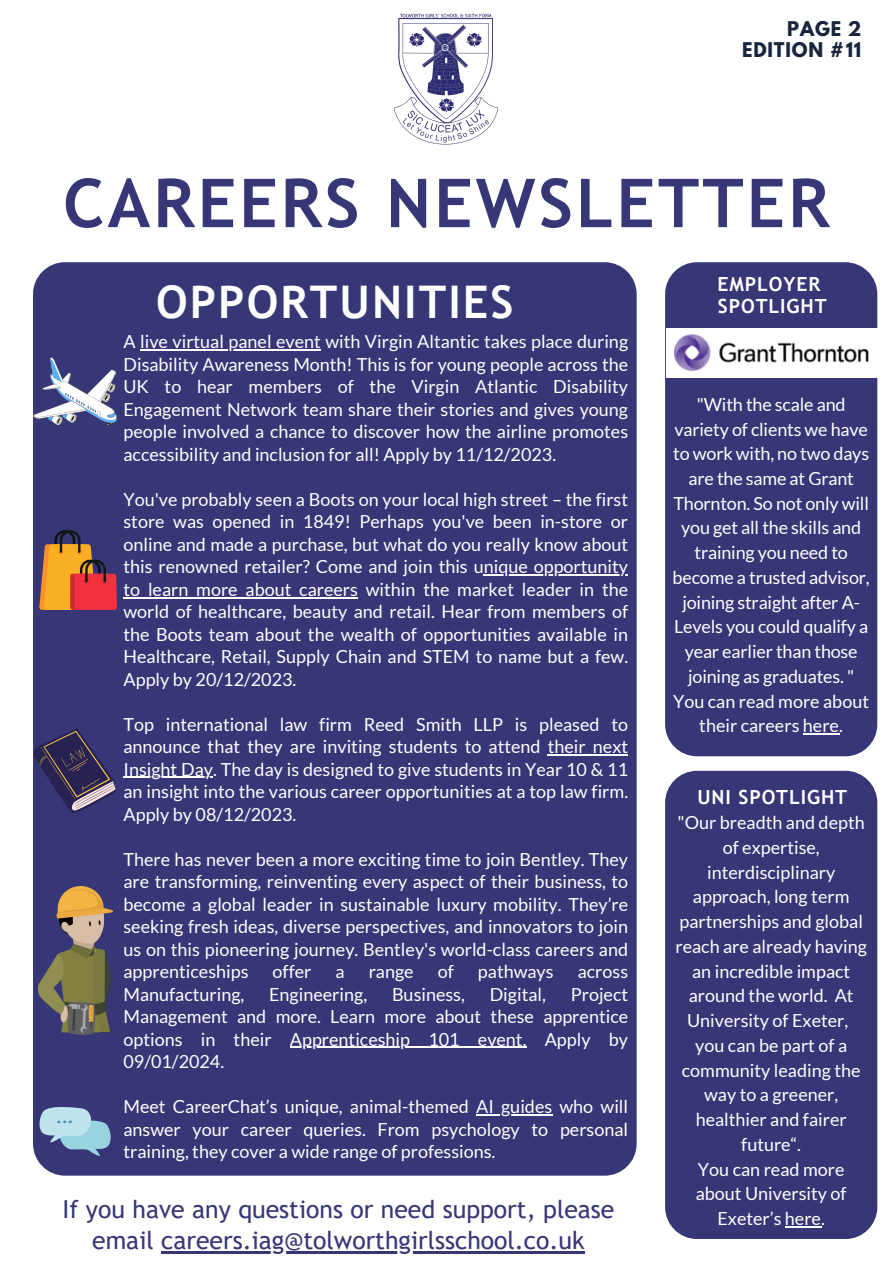
<style>
.page{position:relative;width:893px;height:1264px;background:#fff}
.page>*{position:absolute;margin:0;border:0;box-sizing:border-box;transform-origin:0 0}
.t1{font:700 67.5px "Trebuchet MS";letter-spacing:.045em;color:#373677}
.t2{font:700 45px "Trebuchet MS";letter-spacing:.045em;color:#fff}
.t3{font:24.75px/31.5px "Trebuchet MS";color:#373677;text-align:center}
.t4{font:700 19.5px "Trebuchet MS";letter-spacing:.045em;color:#fff}
.t5{font:18px/22.5px "Lato";color:#fff;text-align:justify}
.t6{font:700 18px "League Spartan";letter-spacing:.045em;color:#18253b}
</style>
<div class="page">
<div style="left:33px;top:262px;width:603px;height:913px;background:#373677;border-radius:32px"></div>
<div style="left:665px;top:262px;width:212px;height:494px;background:#373677;border-radius:32px"></div>
<div style="left:665px;top:770px;width:212px;height:468px;background:#373677;border-radius:32px"></div>
<hr style="left:161px;top:1251px;width:423px;height:2px;background:#373677">
<img style="left:394px;top:13px;width:104px;height:132px">
<svg style="left:33px;top:357px;width:84px;height:69px"></svg>
<svg style="left:39px;top:530px;width:78px;height:80px"></svg>
<svg style="left:34px;top:728px;width:83px;height:84px"></svg>
<img style="left:38px;top:886px;width:74px;height:148px">
<hr style="left:140px;top:349px;width:181px;height:2px;background:#fff">
<hr style="left:483px;top:574px;width:145px;height:1px;background:#fff">
<hr style="left:123px;top:597px;width:235px;height:1px;background:#fff">
<hr style="left:547px;top:754px;width:81px;height:1px;background:#fff">
<hr style="left:123px;top:777px;width:90px;height:1px;background:#fff">
<hr style="left:290px;top:1046px;width:236px;height:1px;background:#fff">
<hr style="left:476px;top:1114px;width:76px;height:1px;background:#fff">
<svg style="left:39px;top:1107px;width:72px;height:49px"></svg>
<img style="left:666px;top:328px;width:211px;height:49px">
<hr style="left:802px;top:733px;width:37px;height:1px;background:#fff">
<hr style="left:784px;top:1226px;width:37px;height:1px;background:#fff">
<p class="t6" style="left:787px;top:20px;width:76px">PAGE 2</p>
<p class="t6" style="left:742px;top:40px;width:121px">EDITION #11</p>
<p class="t1" style="left:63px;top:164px;width:767px">CAREERS NEWSLETTER</p>
<p class="t2" style="left:156px;top:276px;width:359px">OPPORTUNITIES</p>
<p class="t5" style="left:123px;top:330px;width:506px">A live virtual panel event with Virgin Altantic takes place during Disability Awareness Month! This is for young people across the UK to hear members of the Virgin Atlantic Disability Engagement Network team share their stories and gives young people involved a chance to discover how the airline promotes accessibility and inclusion for all! Apply by 11/12/2023.</p>
<p class="t5" style="left:123px;top:487px;width:506px">You've probably seen a Boots on your local high street – the first store was opened in 1849! Perhaps you've been in-store or online and made a purchase, but what do you really know about this renowned retailer? Come and join this unique opportunity to learn more about careers within the market leader in the world of healthcare, beauty and retail. Hear from members of the Boots team about the wealth of opportunities available in Healthcare, Retail, Supply Chain and STEM to name but a few.<br>Apply by 20/12/2023.</p>
<p class="t5" style="left:123px;top:712px;width:506px">Top international law firm Reed Smith LLP is pleased to announce that they are inviting students to attend their next Insight Day. The day is designed to give students in Year 10 &amp; 11 an insight into the various career opportunities at a top law firm.<br>Apply by 08/12/2023.</p>
<p class="t5" style="left:123px;top:847px;width:506px">There has never been a more exciting time to join Bentley. They are transforming, reinventing every aspect of their business, to become a global leader in sustainable luxury mobility. They’re seeking fresh ideas, diverse perspectives, and innovators to join us on this pioneering journey. Bentley's world-class careers and apprenticeships</p>
<p class="t5" style="left:272px;top:960px;width:40px">offer</p>
<p class="t5" style="left:335px;top:960px;width:11px">a</p>
<p class="t5" style="left:368px;top:960px;width:46px">range</p>
<p class="t5" style="left:438px;top:960px;width:18px">of</p>
<p class="t5" style="left:478px;top:960px;width:77px">pathways</p>
<p class="t5" style="left:577px;top:960px;width:52px">across</p>
<p class="t5" style="left:123px;top:982px;width:122px">Manufacturing,</p>
<p class="t5" style="left:269px;top:982px;width:99px">Engineering,</p>
<p class="t5" style="left:392px;top:982px;width:74px">Business,</p>
<p class="t5" style="left:489px;top:982px;width:58px">Digital,</p>
<p class="t5" style="left:123px;top:982px;width:506px;text-indent:447px">Project Management and more. Learn more about these apprentice options in their Apprenticeship 101 event. Apply by 09/01/2024.</p>
<p class="t5" style="left:123px;top:1094px;width:506px">Meet CareerChat’s unique, animal-themed AI guides who will answer your career queries. From psychology to personal training, they cover a wide range of professions.</p>
<p class="t3" style="left:62px;top:1192px;width:553px">If you have any questions or need support, please email careers.iag@tolworthgirlsschool.co.uk</p>
<p class="t4" style="left:717px;top:272px;width:104px">EMPLOYER</p>
<p class="t4" style="left:718px;top:295px;width:110px">SPOTLIGHT</p>
<p class="t5" style="left:672px;top:391px;width:199px;line-height:24.8px;text-align:center">"With the scale and variety of clients we have to work with, no two days are the same at Grant<br>Thornton. So not only will you get all the skills and training you need to become a trusted advisor, joining straight after A-<br>Levels you could qualify a year earlier than those joining as graduates. "</p>
<p class="t5" style="left:673px;top:688px;width:197px;line-height:24.8px;text-align:center">You can read more about their careers here.</p>
<p class="t4" style="left:697px;top:785px;width:151px">UNI SPOTLIGHT</p>
<p class="t5" style="left:675px;top:809px;width:193px;line-height:24.8px;text-align:center">"Our breadth and depth of expertise, interdisciplinary approach, long term partnerships and global reach are already having an incredible impact around the world. At<br>University of Exeter, you can be part of a community leading the way to a greener, healthier and fairer future“.</p>
<p class="t5" style="left:695px;top:1156px;width:152px;line-height:24.8px;text-align:center">You can read more about University of<br>Exeter’s here.</p>
</div>
